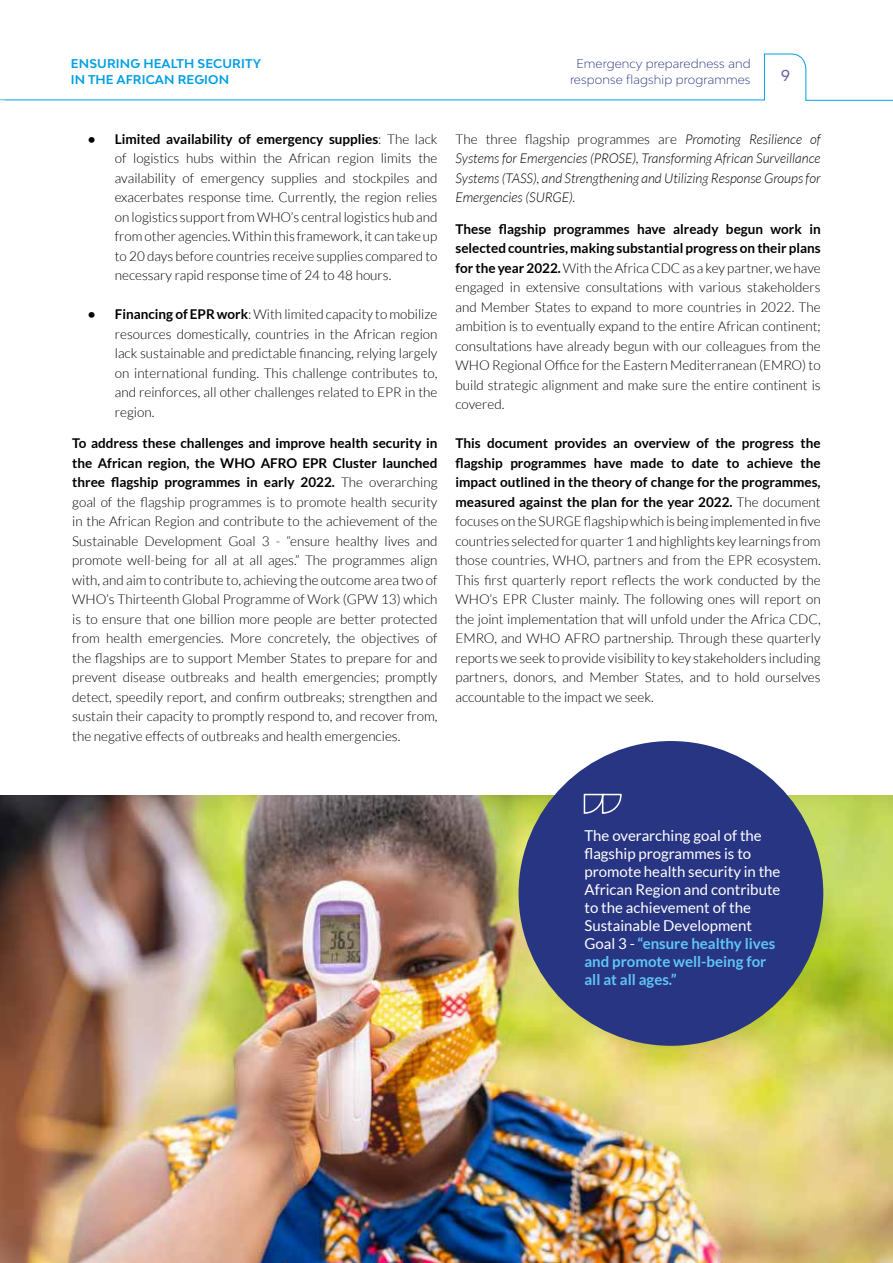
<style>
.page{position:relative;width:893px;height:1263px;background:#fff}
.page>*{position:absolute;margin:0;border:0;box-sizing:border-box;transform-origin:0 0}
.t1{font:16.5px "Config Alt";color:#6565a4}
.t2{font:15px/18px "Lato";color:#fff}
.t3{font:300 13.5px/19.5px "Lato";color:#000;text-align:justify}
.t4{font:italic 300 13.5px/19.5px "Lato";color:#000;text-align:justify}
.t5{font:300 12px/16.5px "Bw Modelica";letter-spacing:.01em;color:#283583;text-align:center}
.t6{font:700 12px/16.5px "Bw Modelica";letter-spacing:.01em;color:#009fe3}
.s1{font-weight:700}
.s2{font-style:normal}
.s3{font-weight:700;color:#60c6f2}
</style>
<div class="page">
<img style="left:0;top:795px;width:893px;height:468px">
<div style="left:519px;top:741px;width:304px;height:305px;background:#283583;border-radius:50%"></div>
<svg style="left:583px;top:793px;width:39px;height:21px"></svg>
<p class="t6" style="left:71px;top:55px;width:192px">ENSURING HEALTH SECURITY<br>IN THE AFRICAN REGION</p>
<p class="t5" style="left:570px;top:55px;width:182px">Emergency preparedness and response flagship programmes</p>
<p class="t1" style="left:781px;top:66px;width:11px">9</p>
<p class="t3" style="left:115px;top:129px;width:324px;text-indent:-27px"><span class="s1">• Limited availability of emergency supplies</span>: The lack of logistics hubs within the African region limits the availability of emergency supplies and stockpiles and exacerbates response time. Currently, the region relies on logistics support from WHO’s central logistics hub and from other agencies. Within this framework, it can take up to 20 days before countries receive supplies compared to necessary rapid response time of 24 to 48 hours.</p>
<p class="t3" style="left:115px;top:305px;width:324px;text-indent:-27px"><span class="s1">• Financing of EPR work</span>: With limited capacity to mobilize resources domestically, countries in the African region lack sustainable and predictable financing, relying largely on international funding. This challenge contributes to, and reinforces, all other challenges related to EPR in the region.</p>
<p class="t3" style="left:72px;top:434px;width:367px"><span class="s1">To address these challenges and improve health security in the African region, the WHO AFRO EPR Cluster launched three flagship programmes in early 2022.</span> The overarching goal of the flagship programmes is to promote health security in the African Region and contribute to the achievement of the Sustainable Development Goal 3 - “ensure healthy lives and promote well-being for all at all ages.” The programmes align with, and aim to contribute to, achieving the outcome area two of WHO’s Thirteenth Global Programme of Work (GPW 13) which is to ensure that one billion more people are better protected from health emergencies. More concretely, the objectives of the flagships are to support Member States to prepare for and prevent disease outbreaks and health emergencies; promptly detect, speedily report, and confirm outbreaks; strengthen and sustain their capacity to promptly respond to, and recover from, the negative effects of outbreaks and health emergencies.</p>
<p class="t4" style="left:455px;top:129px;width:367px"><span class="s2">The three flagship programmes are</span> Promoting Resilience of Systems for Emergencies (PROSE), Transforming African Surveillance Systems (TASS), and Strengthening and Utilizing Response Groups for Emergencies (SURGE).</p>
<p class="t3" style="left:455px;top:219px;width:367px"><span class="s1">These flagship programmes have already begun work in selected countries, making substantial progress on their plans for the year 2022.</span> With the Africa CDC as a key partner, we have engaged in extensive consultations with various stakeholders and Member States to expand to more countries in 2022. The ambition is to eventually expand to the entire African continent; consultations have already begun with our colleagues from the WHO Regional Office for the Eastern Mediterranean (EMRO) to build strategic alignment and make sure the entire continent is covered.</p>
<p class="t3" style="left:455px;top:433px;width:367px"><span class="s1">This document provides an overview of the progress the flagship programmes have made to date to achieve the impact outlined in the theory of change for the programmes, measured against the plan for the year 2022.</span> The document focuses on the SURGE flagship which is being implemented in five countries selected for quarter 1 and highlights key learnings from those countries, WHO, partners and from the EPR ecosystem.<br>This first quarterly report reflects the work conducted by the WHO’s EPR Cluster mainly. The following ones will report on the joint implementation that will unfold under the Africa CDC, EMRO, and WHO AFRO partnership. Through these quarterly reports we seek to provide visibility to key stakeholders including partners, donors, and Member States, and to hold ourselves accountable to the impact we seek.</p>
<p class="t2" style="left:584px;top:826px;width:198px">The overarching goal of the flagship programmes is to promote health security in the<br>African Region and contribute to the achievement of the<br>Sustainable Development<br>Goal 3 - <span class="s3">“ensure healthy lives and promote well-being for all at all ages.”</span></p>
</div>
